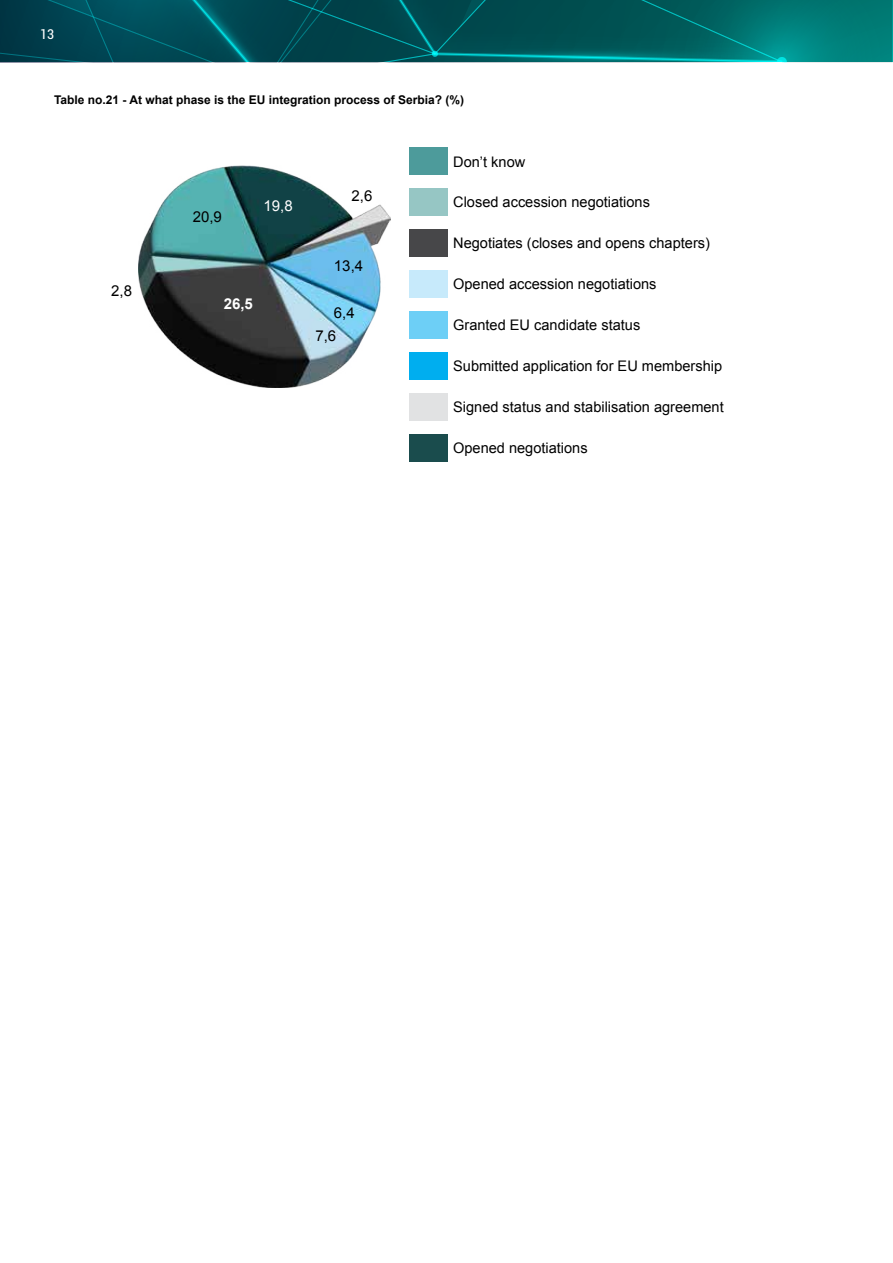
<style>
.page{position:relative;width:893px;height:1263px;background:#fff}
.page>*{position:absolute;margin:0;border:0;box-sizing:border-box;transform-origin:0 0}
.t1{font:15px/23.9px "Arial";color:#000}
.t2{font:15px "Arial";color:#fff}
.t3{font:700 15px "Arial";color:#fff}
.t4{font:14.55px "Arial";color:#000}
.t5{font:condensed 13.5px "Roboto";color:#fff}
.t6{font:700 12px "Arial";color:#000}
</style>
<div class="page">
<svg style="left:0;top:0;width:893px;height:62px;background:#00595e"></svg>
<div style="left:409px;top:147px;width:39px;height:28px;background:#4d9b9b"></div>
<div style="left:409px;top:188px;width:39px;height:28px;background:#96c6c4"></div>
<div style="left:409px;top:229px;width:39px;height:28px;background:#474749"></div>
<div style="left:409px;top:270px;width:39px;height:28px;background:#c7eafb"></div>
<div style="left:409px;top:311px;width:39px;height:27px;background:#6dcff6"></div>
<div style="left:409px;top:352px;width:39px;height:27px;background:#00aeef"></div>
<div style="left:409px;top:393px;width:39px;height:27px;background:#e1e2e3"></div>
<div style="left:409px;top:434px;width:39px;height:27px;background:#1a4c4d"></div>
<img style="left:138px;top:166px;width:253px;height:221px">
<p class="t5" style="left:40px;top:25px;width:15px">13</p>
<p class="t6" style="left:54px;top:92px;width:412px">Table no.21 - At what phase is the EU integration process of Serbia? (%)</p>
<p class="t1" style="left:111px;top:279px;width:22px">2,8</p>
<p class="t1" style="left:193px;top:205px;width:31px">20,9</p>
<p class="t2" style="left:264px;top:196px;width:31px">19,8</p>
<p class="t3" style="left:224px;top:293px;width:31px">26,5</p>
<p class="t1" style="left:351px;top:184px;width:22px">2,6</p>
<p class="t1" style="left:334px;top:254px;width:31px">13,4</p>
<p class="t1" style="left:315px;top:301px;width:41px;text-indent:19px">6,4<br>7,6</p>
<p class="t4" style="left:453px;top:152px;width:74px">Don’t know</p>
<p class="t4" style="left:453px;top:193px;width:198px">Closed accession negotiations</p>
<p class="t4" style="left:453px;top:234px;width:258px">Negotiates (closes and opens chapters)</p>
<p class="t4" style="left:453px;top:275px;width:205px">Opened accession negotiations</p>
<p class="t4" style="left:453px;top:316px;width:189px">Granted EU candidate status</p>
<p class="t4" style="left:453px;top:357px;width:270px">Submitted application for EU membership</p>
<p class="t4" style="left:453px;top:398px;width:272px">Signed status and stabilisation agreement</p>
<p class="t4" style="left:453px;top:439px;width:136px">Opened negotiations</p>
</div>
